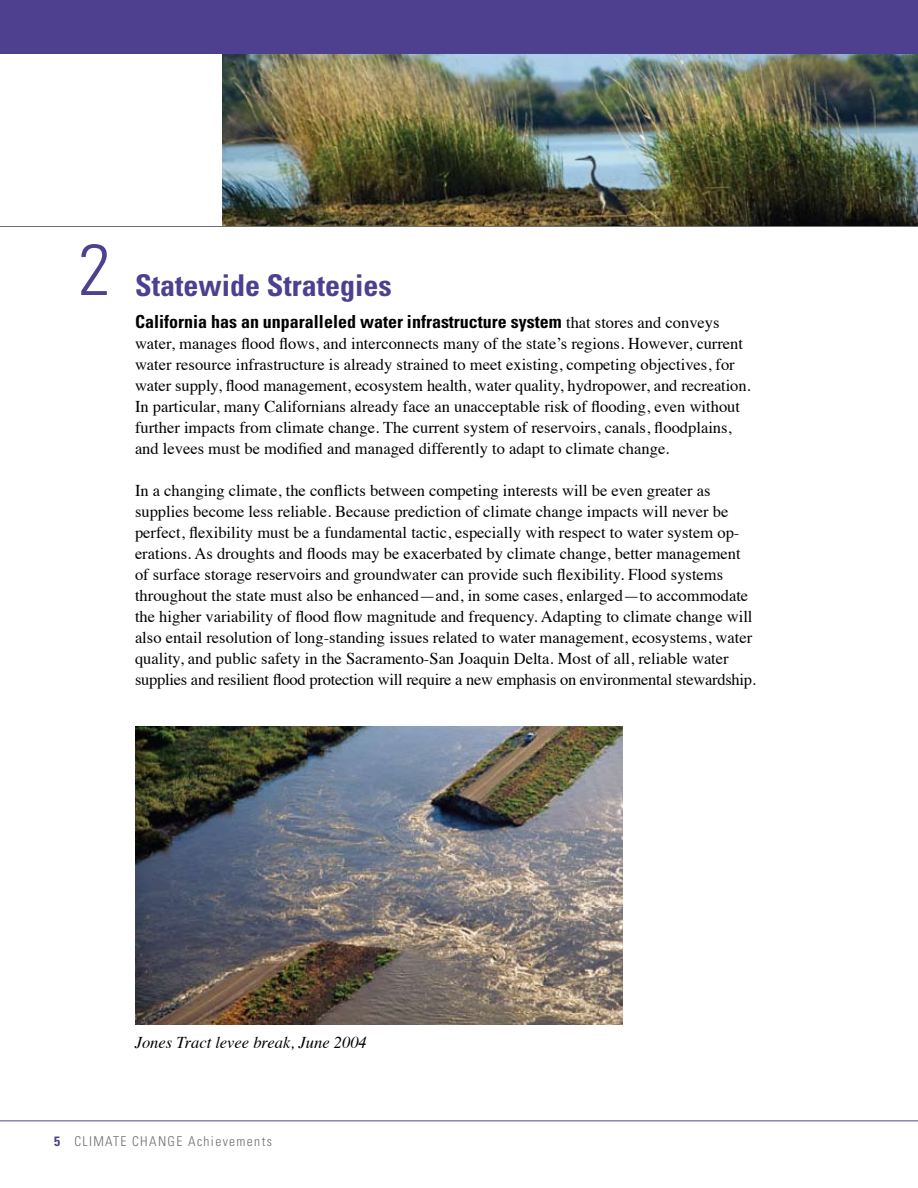
<style>
.page{position:relative;width:918px;height:1188px;background:#fff}
.page>*{position:absolute;margin:0;border:0;box-sizing:border-box;transform-origin:0 0}
.t1{font:300 condensed 72px "Univers";color:#4e408e}
.t2{font:700 condensed 30px "Univers";color:#4e408e}
.t3{font:700 condensed 18px "Univers";color:#000}
.t4{font:16.5px/21px "Times";color:#000}
.t5{font:italic 16.5px "Times";color:#000}
.t6{font:300 condensed 13.5px "Univers";letter-spacing:.1em;color:#6d6f71}
.s1{font-family:"Times";font-weight:400;font-stretch:normal;font-size:16.5px}
.s2{font-weight:700;color:#4e408e}
</style>
<div class="page">
<img style="left:222px;top:53px;width:696px;height:173px">
<hr style="left:0;top:1120px;width:918px;height:1px;background:#4e408e">
<div style="left:0;top:0;width:918px;height:53px;background:#4e408e"></div>
<hr style="left:0;top:226px;width:918px;height:1px;background:#6d6f71">
<img style="left:135px;top:726px;width:487px;height:298px">
<h1 class="t1" style="left:78px;top:226px;width:33px">2</h1>
<h2 class="t2" style="left:135px;top:267px;width:258px">Statewide Strategies</h2>
<p class="t3" style="left:135px;top:311px;width:586px">California has an unparalleled water infrastructure system <span class="s1">that stores and conveys</span></p>
<p class="t4" style="left:135px;top:332px;width:617px">water, manages flood flows, and interconnects many of the state’s regions. However, current water resource infrastructure is already strained to meet existing, competing objectives, for water supply, flood management, ecosystem health, water quality, hydropower, and recreation.<br>In particular, many Californians already face an unacceptable risk of flooding, even without further impacts from climate change. The current system of reservoirs, canals, floodplains, and levees must be modified and managed differently to adapt to climate change.</p>
<p class="t4" style="left:135px;top:479px;width:623px">In a changing climate, the conflicts between competing interests will be even greater as supplies become less reliable. Because prediction of climate change impacts will never be perfect, flexibility must be a fundamental tactic, especially with respect to water system op&shy;erations. As droughts and floods may be exacerbated by climate change, better management of surface storage reservoirs and groundwater can provide such flexibility. Flood systems throughout the state must also be enhanced—and, in some cases, enlarged—to accommodate the higher variability of flood flow magnitude and frequency. Adapting to climate change will also entail resolution of long-standing issues related to water management, ecosystems, water quality, and public safety in the Sacramento-San Joaquin Delta. Most of all, reliable water supplies and resilient flood protection will require a new emphasis on environmental stewardship.</p>
<p class="t5" style="left:135px;top:1029px;width:234px">Jones Tract levee break, June 2004</p>
<p class="t6" style="left:54px;top:1134px;width:220px"><span class="s2">5</span> CLIMATE CHANGE Achievements</p>
</div>
